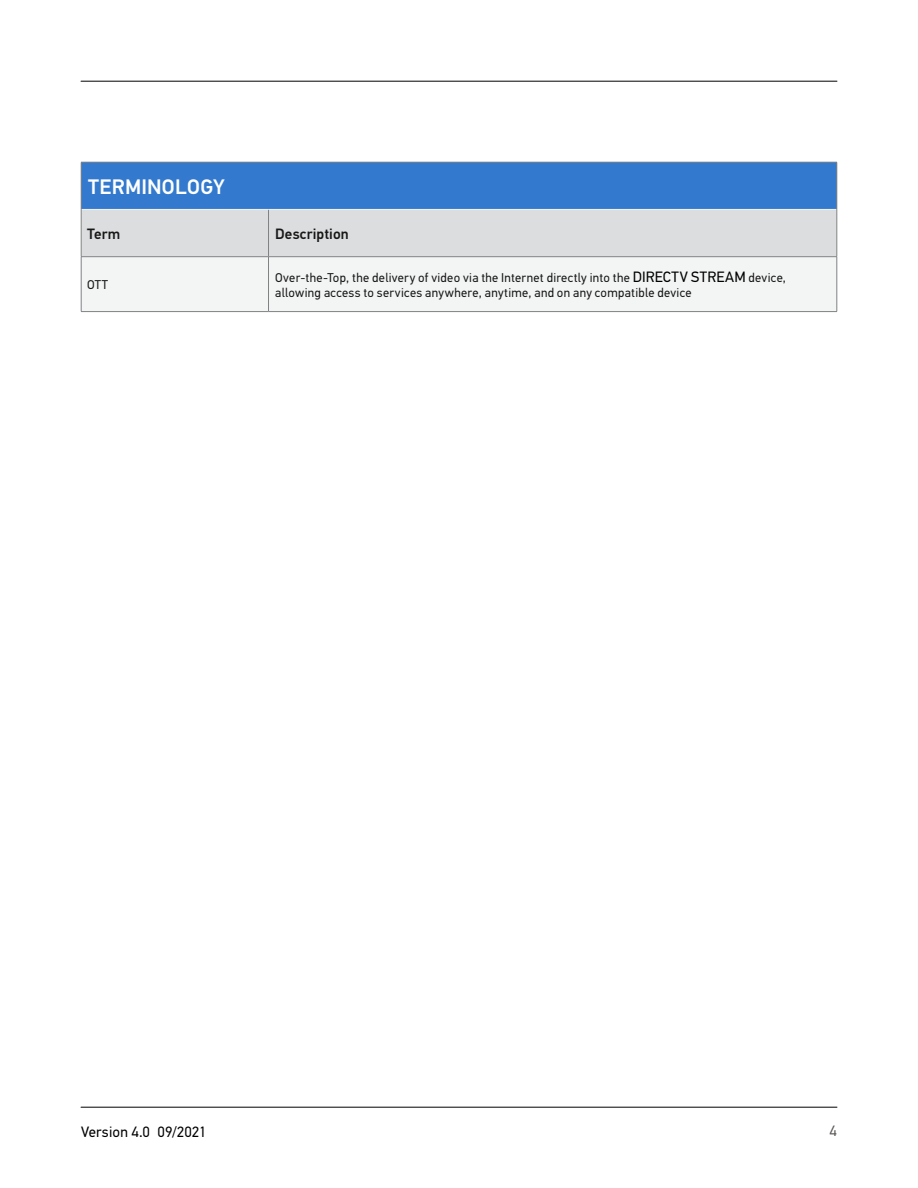
<style>
.page{position:relative;width:918px;height:1188px;background:#fff}
.page>*{position:absolute;margin:0;border:0;box-sizing:border-box;transform-origin:0 0}
.t1{font:500 21px "PFDIN Text Pro";letter-spacing:.015em;color:#fff}
.t2{font:15px "PFDIN Text Pro";letter-spacing:.005em;color:#000}
.t3{font:500 15px "PFDIN Text Pro";letter-spacing:.01em;color:#181818}
.t4{font:15px "PFDIN Text Pro";color:#5d5959}
.t5{font:12.75px/15px "PFDIN Text Pro";letter-spacing:.025em;color:#181818}
.s1{font-size:15px;color:#000}
</style>
<div class="page">
<hr style="left:81px;top:1107px;width:756px;height:1px;background:#000">
<hr style="left:81px;top:81px;width:756px;height:1px;background:#000">
<div style="left:81px;top:162px;width:756px;height:47px;background:#337ace"></div>
<svg style="left:82px;top:210px;width:755px;height:101px"></svg>
<hr style="left:268px;top:210px;width:1px;height:46px;background:#808285">
<hr style="left:81px;top:256px;width:188px;height:1px;background:#808285">
<hr style="left:269px;top:256px;width:568px;height:1px;background:#808285">
<hr style="left:268px;top:257px;width:1px;height:54px;background:#808285">
<hr style="left:81px;top:311px;width:188px;height:1px;background:#808285">
<hr style="left:269px;top:311px;width:568px;height:1px;background:#808285">
<hr style="left:81px;top:209px;width:188px;height:1px;background:#f3f4f4">
<hr style="left:269px;top:209px;width:568px;height:1px;background:#f3f4f4">
<hr style="left:81px;top:162px;width:188px;height:1px;background:#808285">
<hr style="left:81px;top:162px;width:1px;height:47px;background:#808285">
<hr style="left:269px;top:162px;width:568px;height:1px;background:#808285">
<hr style="left:837px;top:162px;width:1px;height:47px;background:#808285">
<hr style="left:81px;top:209px;width:1px;height:47px;background:#808285">
<hr style="left:837px;top:209px;width:1px;height:47px;background:#808285">
<hr style="left:81px;top:257px;width:1px;height:54px;background:#808285">
<hr style="left:837px;top:257px;width:1px;height:54px;background:#808285">
<h1 class="t1" style="left:88px;top:174px;width:138px">TERMINOLOGY</h1>
<p class="t3" style="left:87px;top:225px;width:35px">Term</p>
<p class="t3" style="left:275px;top:225px;width:75px">Description</p>
<p class="t5" style="left:87px;top:277px;width:22px">OTT</p>
<p class="t5" style="left:275px;top:271px;width:512px">Over-the-Top, the delivery of video via the Internet directly into the <span class="s1">DIRECTV STREAM</span> device, allowing access to services anywhere, anytime, and on any compatible device</p>
<p class="t2" style="left:81px;top:1123px;width:127px">Version 4.0 09/2021</p>
<p class="t4" style="left:830px;top:1122px;width:9px">4</p>
</div>
